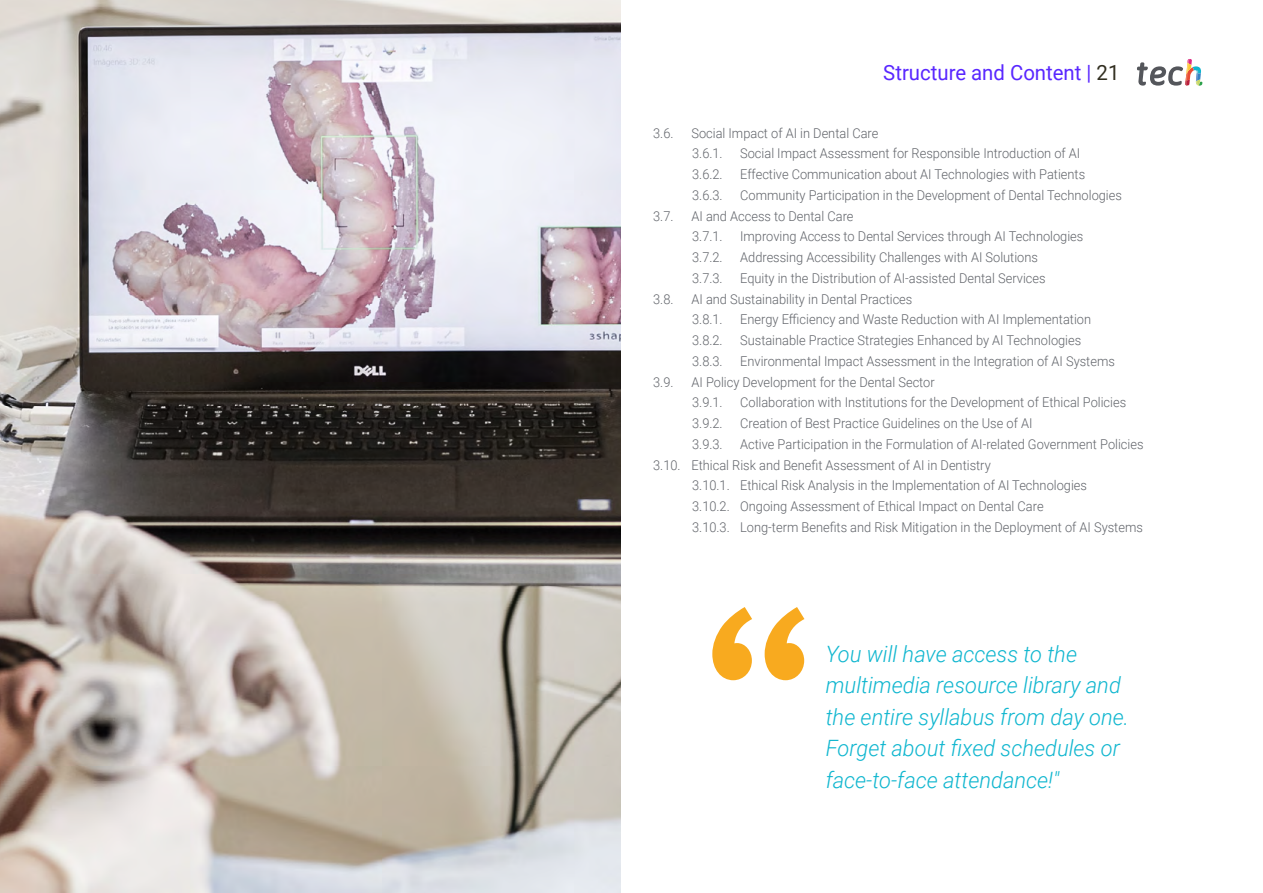
<style>
.page{position:relative;width:1263px;height:893px;background:#fff}
.page>*{position:absolute;margin:0;border:0;box-sizing:border-box;transform-origin:0 0}
.t1{font:italic 300 22.5px/31.5px "Roboto";color:#0fb6cf}
.t2{font:21px "Roboto";color:#5927ff}
.t3{font:300 13.5px/20.7px "Roboto";color:#61646a;scale:.95 1}
.s1{color:#312e20}
</style>
<div class="page">
<img style="left:0;top:0;width:621px;height:893px">
<svg style="left:712px;top:607px;width:92px;height:73px"></svg>
<svg style="left:1137px;top:59px;width:65px;height:27px"></svg>
<h2 class="t2" style="left:883px;top:57px;width:238px">Structure and Content | <span class="s1">21</span></h2>
<p class="t3" style="left:653px;top:122px;width:23px">3.6.</p>
<p class="t3" style="left:691px;top:122px;width:198px">Social Impact of AI in Dental Care<br>3.6.1.</p>
<p class="t3" style="left:740px;top:143px;width:360px">Social Impact Assessment for Responsible Introduction of AI</p>
<p class="t3" style="left:692px;top:164px;width:34px">3.6.2.</p>
<p class="t3" style="left:740px;top:164px;width:365px">Effective Communication about AI Technologies with Patients</p>
<p class="t3" style="left:692px;top:184px;width:34px">3.6.3.</p>
<p class="t3" style="left:740px;top:184px;width:403px">Community Participation in the Development of Dental Technologies</p>
<p class="t3" style="left:653px;top:205px;width:23px">3.7.</p>
<p class="t3" style="left:691px;top:205px;width:172px">AI and Access to Dental Care<br>3.7.1.</p>
<p class="t3" style="left:740px;top:226px;width:363px">Improving Access to Dental Services through AI Technologies</p>
<p class="t3" style="left:692px;top:247px;width:34px">3.7.2.</p>
<p class="t3" style="left:740px;top:247px;width:315px">Addressing Accessibility Challenges with AI Solutions</p>
<p class="t3" style="left:692px;top:267px;width:34px">3.7.3.</p>
<p class="t3" style="left:740px;top:267px;width:323px">Equity in the Distribution of AI-assisted Dental Services</p>
<p class="t3" style="left:653px;top:288px;width:23px">3.8.</p>
<p class="t3" style="left:691px;top:288px;width:234px">AI and Sustainability in Dental Practices<br>3.8.1.</p>
<p class="t3" style="left:740px;top:309px;width:371px">Energy Efficiency and Waste Reduction with AI Implementation</p>
<p class="t3" style="left:692px;top:330px;width:34px">3.8.2.</p>
<p class="t3" style="left:740px;top:330px;width:361px">Sustainable Practice Strategies Enhanced by AI Technologies</p>
<p class="t3" style="left:692px;top:350px;width:34px">3.8.3.</p>
<p class="t3" style="left:740px;top:350px;width:396px">Environmental Impact Assessment in the Integration of AI Systems</p>
<p class="t3" style="left:653px;top:371px;width:23px">3.9.</p>
<p class="t3" style="left:691px;top:371px;width:258px">AI Policy Development for the Dental Sector<br>3.9.1.</p>
<p class="t3" style="left:740px;top:392px;width:408px">Collaboration with Institutions for the Development of Ethical Policies</p>
<p class="t3" style="left:692px;top:413px;width:34px">3.9.2.</p>
<p class="t3" style="left:740px;top:413px;width:309px">Creation of Best Practice Guidelines on the Use of AI</p>
<p class="t3" style="left:692px;top:433px;width:34px">3.9.3.</p>
<p class="t3" style="left:740px;top:433px;width:426px">Active Participation in the Formulation of AI-related Government Policies</p>
<p class="t3" style="left:653px;top:454px;width:357px">3.10. Ethical Risk and Benefit Assessment of AI in Dentistry</p>
<p class="t3" style="left:692px;top:475px;width:417px">3.10.1. Ethical Risk Analysis in the Implementation of AI Technologies</p>
<p class="t3" style="left:692px;top:496px;width:371px">3.10.2. Ongoing Assessment of Ethical Impact on Dental Care</p>
<p class="t3" style="left:692px;top:516px;width:476px">3.10.3. Long-term Benefits and Risk Mitigation in the Deployment of AI Systems</p>
<h1 class="t1" style="left:826px;top:637px;width:305px">You will have access to the multimedia resource library and the entire syllabus from day one.<br>Forget about fixed schedules or face-to-face attendance!"</h1>
</div>
